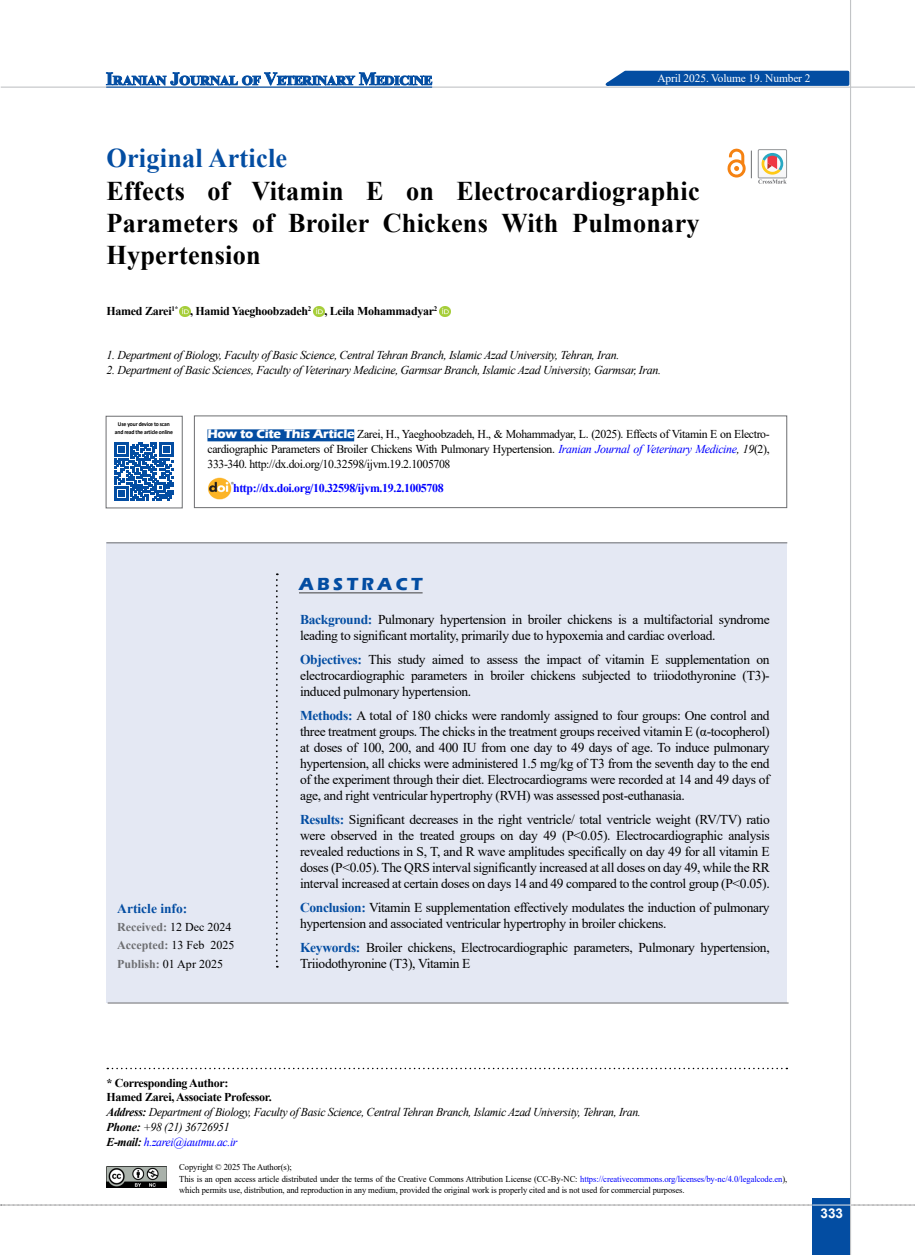
<style>
.page{position:relative;width:915px;height:1255px;background:#fff}
.page>*{position:absolute;margin:0;border:0;box-sizing:border-box;transform-origin:0 0}
.t1{font:700 27px/32.4px "Times New Roman";letter-spacing:.01em;color:#000;text-align:justify}
.t2{font:700 27px "Times New Roman";letter-spacing:.01em;color:#034da2}
.t3{font:700 18px "Eras ITC";color:#034da2}
.t4{font:13.5px/16px "Times New Roman";letter-spacing:-.025em;color:#000}
.t5{font:700 13.5px "Times New Roman";color:#034da2}
.t6{font:700 13.5px "Arial";color:#fff}
.t7{font:italic 12px/14.9px "Times New Roman";letter-spacing:-.03em;color:#000}
.t8{font:12px/15px "Times New Roman";letter-spacing:-.03em;color:#000;text-align:justify}
.t9{font:12px/18.3px "Times New Roman";color:#000}
.t10{font:700 12px "Times New Roman";letter-spacing:-.025em;color:#000}
.t11{font:700 12px "Times New Roman";letter-spacing:-.03em;color:#00f}
.t12{font:11.4px "Times New Roman";letter-spacing:-.01em;color:#fff}
.t13{font:9px/12.1px "Times New Roman";letter-spacing:-.01em;color:#000;scale:.95 1}
.t14{font:700 6px/7.5px "Calibri";letter-spacing:-.025em;color:#000;text-align:center;scale:.94 1}
.s1{font-family:"Eras ITC";font-weight:700;font-size:12.75px;color:#fff}
.s2{font-style:italic;color:#00f}
.s3{font-style:italic}
.s4{font-weight:700;color:#6d6e71}
.s5{font-weight:700;color:#034da2}
.s6{font-weight:700;font-style:normal}
.s7{font-weight:700}
.s8{color:#00f}
</style>
<div class="page">
<svg style="left:1px;top:1204px;width:914px;height:1px"></svg>
<div style="left:812px;top:1198px;width:38px;height:56px;background:#034da2"></div>
<hr style="left:849px;top:0;width:1px;height:1254px;background:#c2c4c6">
<hr style="left:1px;top:87px;width:913px;height:1px;background:#c2c4c6">
<hr style="left:812px;top:1204px;width:38px;height:1px;background:#ebebec">
<svg style="left:597px;top:69px;width:253px;height:18px;background:#3772b4"></svg>
<svg style="left:106px;top:72px;width:326px;height:14px"></svg>
<hr style="left:106px;top:87px;width:326px;height:1px;background:#034da2">
<div style="left:106px;top:542px;width:680px;height:461px;background:#e4e8f3"></div>
<svg style="left:179px;top:306px;width:11px;height:11px"></svg>
<svg style="left:314px;top:306px;width:10px;height:11px"></svg>
<svg style="left:439px;top:306px;width:11px;height:11px"></svg>
<svg style="left:107px;top:1067px;width:680px;height:2px"></svg>
<svg style="left:276px;top:573px;width:2px;height:394px"></svg>
<hr style="left:299px;top:592px;width:123px;height:1px;background:#77787b">
<div style="left:194px;top:415px;width:592px;height:93px;border:1px solid #6d6e71"></div>
<div style="left:207px;top:429px;width:147px;height:12px;background:#034da2"></div>
<img style="left:208px;top:477px;width:25px;height:22px">
<svg style="left:115px;top:442px;width:58px;height:58px"></svg>
<hr style="left:106px;top:542px;width:681px;height:1px;background:#6d6e71">
<hr style="left:108px;top:1002px;width:680px;height:1px;background:#6d6e71">
<svg style="left:727px;top:149px;width:24px;height:29px"></svg>
<div style="left:757px;top:149px;width:29px;height:29px;border:1px solid #939598"></div>
<svg style="left:757px;top:150px;width:29px;height:34px"></svg>
<img style="left:106px;top:1166px;width:60px;height:21px">
<p class="t12" style="left:657px;top:70px;width:154px">April 2025. Volume 19. Number 2</p>
<h1 class="t2" style="left:106px;top:139px;width:182px">Original Article</h1>
<h1 class="t1" style="left:106px;top:173px;width:594px">Effects of Vitamin E on Electrocardiographic Parameters of Broiler Chickens With Pulmonary Hypertension</h1>
<p class="t10" style="left:106px;top:302px;width:332px">Hamed Zarei<sup>1*</sup> , Hamid Yaeghoobzadeh<sup>2</sup> , Leila Mohammadyar<sup>2</sup></p>
<p class="t7" style="left:106px;top:347px;width:514px">1. Department of Biology, Faculty of Basic Science, Central Tehran Branch, Islamic Azad University, Tehran, Iran.</p>
<p class="t7" style="left:106px;top:362px;width:556px">2. Department of Basic Sciences, Faculty of Veterinary Medicine, Garmsar Branch, Islamic Azad University, Garmsar, Iran.</p>
<p class="t14" style="left:115px;top:420px;width:63px">Use your device to scan and read the article online</p>
<p class="t8" style="left:207px;top:426px;width:563px"><span class="s1">How to Cite This Article</span> Zarei, H., Yaeghoobzadeh, H., &amp; Mohammadyar, L. (2025). Effects of Vitamin E on Electro&shy;cardiographic Parameters of Broiler Chickens With Pulmonary Hypertension. <span class="s2">Iranian Journal of Veterinary Medicine</span><span class="s3">, 19</span>(2), 333-340. http://dx.doi.org/10.32598/ijvm.19.2.1005708</p>
<p class="t11" style="left:233px;top:479px;width:212px">http://dx.doi.org/10.32598/ijvm.19.2.1005708</p>
<h2 class="t3" style="left:299px;top:573px;width:125px">A B S T R A C T</h2>
<p class="t5" style="left:117px;top:898px;width:72px">Article info:</p>
<p class="t9" style="left:117px;top:917px;width:119px"><span class="s4">Received:</span> 12 Dec 2024<br><span class="s4">Accepted:</span> 13 Feb 2025<br><span class="s4">Publish:</span> 01 Apr 2025</p>
<p class="t4" style="left:300px;top:611px;width:471px"><span class="s5">Background:</span> Pulmonary hypertension in broiler chickens is a multifactorial syndrome leading to significant mortality, primarily due to hypoxemia and cardiac overload.</p>
<p class="t4" style="left:300px;top:651px;width:471px;text-align:justify"><span class="s5">Objectives:</span> This study aimed to assess the impact of vitamin E supplementation on electrocardiographic parameters in broiler chickens subjected to triiodothyronine (T3)- induced pulmonary hypertension.</p>
<p class="t4" style="left:300px;top:707px;width:471px;text-align:justify"><span class="s5">Methods:</span> A total of 180 chicks were randomly assigned to four groups: One control and three treatment groups. The chicks in the treatment groups received vitamin E (α-tocopherol) at doses of 100, 200, and 400 IU from one day to 49 days of age. To induce pulmonary hypertension, all chicks were administered 1.5 mg/kg of T3 from the seventh day to the end of the experiment through their diet. Electrocardiograms were recorded at 14 and 49 days of age, and right ventricular hypertrophy (RVH) was assessed post-euthanasia.</p>
<p class="t4" style="left:300px;top:810px;width:471px;text-align:justify"><span class="s5">Results:</span> Significant decreases in the right ventricle/ total ventricle weight (RV/TV) ratio were observed in the treated groups on day 49 (P&lt;0.05). Electrocardiographic analysis revealed reductions in S, T, and R wave amplitudes specifically on day 49 for all vitamin E doses (P&lt;0.05). The QRS interval significantly increased at all doses on day 49, while the RR interval increased at certain doses on days 14 and 49 compared to the control group (P&lt;0.05).</p>
<p class="t4" style="left:300px;top:898px;width:471px"><span class="s5">Conclusion:</span> Vitamin E supplementation effectively modulates the induction of pulmonary hypertension and associated ventricular hypertrophy in broiler chickens.</p>
<p class="t4" style="left:300px;top:938px;width:471px"><span class="s5">Keywords:</span> Broiler chickens, Electrocardiographic parameters, Pulmonary hypertension,<br>Triiodothyronine (T3), Vitamin E</p>
<p class="t7" style="left:106px;top:1074px;width:535px"><span class="s6">* Corresponding Author:<br>Hamed Zarei, Associate Professor.<br></span><span class="s7">Address:</span> Department of Biology, Faculty of Basic Science, Central Tehran Branch, Islamic Azad University, Tehran, Iran.<br><span class="s7">Phone:</span> +98 (21) 36726951<br><span class="s7">E-mail:</span> <span class="s8">h.zarei@iautmu.ac.ir</span></p>
<p class="t13" style="left:179px;top:1160px;width:641px">Copyright © 2025 The Author(s);<br>This is an open access article distributed under the terms of the Creative Commons Attribution License (CC-By-NC: <span class="s8">https://creativecommons.org/licenses/by-nc/4.0/legalcode.en</span>),</p>
<p class="t13" style="left:179px;top:1183px;width:533px">which permits use, distribution, and reproduction in any medium, provided the original work is properly cited and is not used for commercial purposes.</p>
<p class="t6" style="left:820px;top:1203px;width:24px">333</p>
</div>
